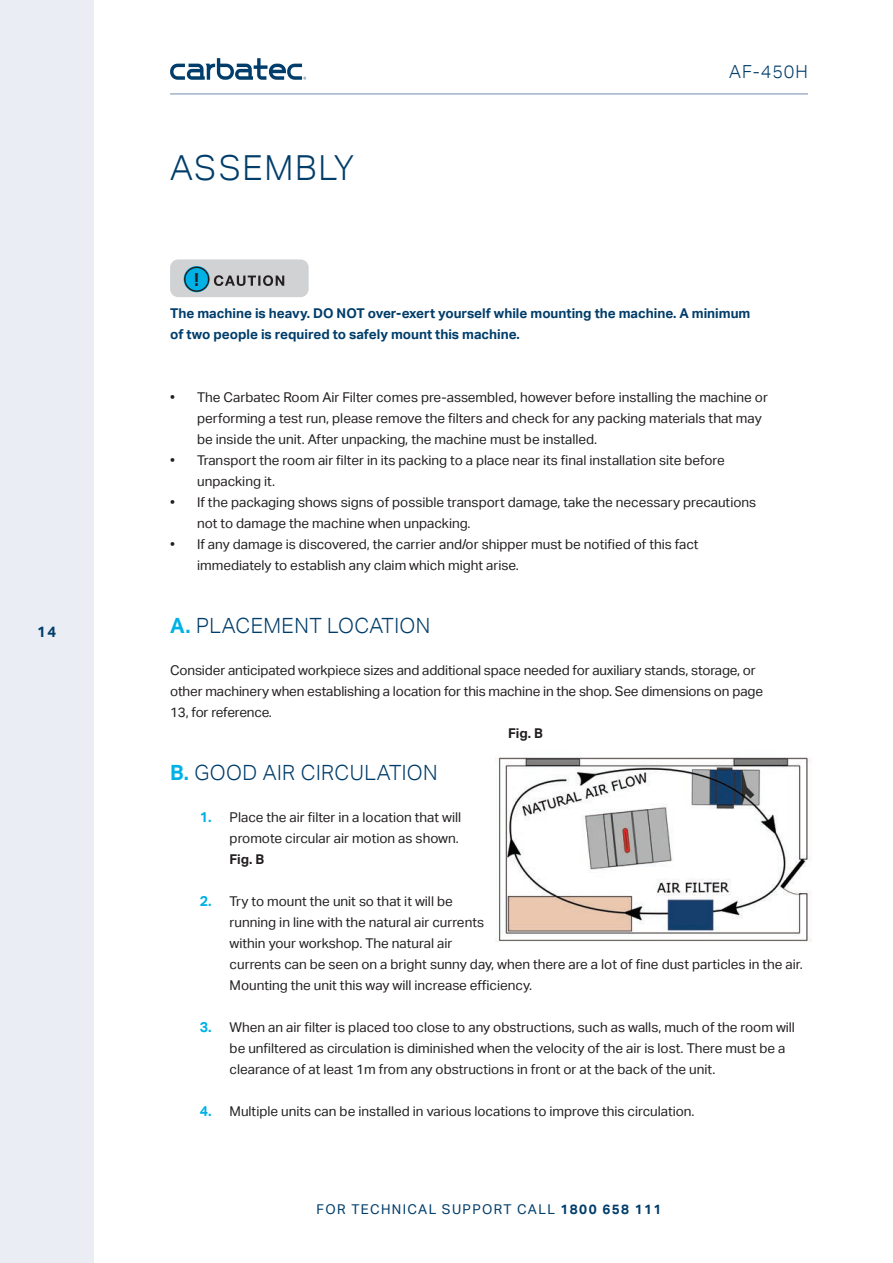
<style>
.page{position:relative;width:893px;height:1263px;background:#fff}
.page>*{position:absolute;margin:0;border:0;box-sizing:border-box;transform-origin:0 0}
._01_SECTION_HEAD{font:300 34.5px "Aktiv Grotesk";letter-spacing:.05em;color:#003d6a}
._02_SUBHEAD_BLUE{font:300 21px "Aktiv Grotesk";letter-spacing:.02em;color:#003d6a}
.t1{font:300 18px "Aktiv Grotesk";letter-spacing:.05em;color:#003d6a}
.t2{font:700 18px "Aktiv Grotesk";color:#231f20}
.t3{font:700 15px "Aktiv Grotesk";color:#003d6a}
._00_BODY{font:13.5px/21px "Aktiv Grotesk";color:#231f20}
._02_BODY_BOLD_DARK_BLUE{font:700 13.5px/21px "Aktiv Grotesk";color:#003d6a}
.t4{font:13.5px "Aktiv Grotesk";letter-spacing:.1em;color:#003d6a}
._00_FIGURE_ON_PHOTO{font:700 13.5px "Aktiv Grotesk";color:#231f20}
.s1{font-weight:700;color:#00b1e6}
.s2{font-weight:700;font-size:14.25px;color:#00b1e6}
.s3{font-weight:700}
</style>
<div class="page">
<div style="left:0;top:0;width:94px;height:1263px;background:#eaeef4"></div>
<hr style="left:170px;top:94px;width:638px;height:1px;background:#738caf">
<svg style="left:170px;top:58px;width:136px;height:22px"></svg>
<img style="left:495px;top:757px;width:317px;height:185px">
<div style="left:170px;top:259px;width:139px;height:38px;background:#d1d2d4;border-radius:8px"></div>
<svg style="left:214px;top:275px;width:70px;height:11px"></svg>
<svg style="left:184px;top:266px;width:26px;height:26px"></svg>
<div style="left:184px;top:267px;width:25px;height:25px;border:1px solid #231f20;border-radius:50%"></div>
<p class="t3" style="left:37px;top:623px;width:21px">14</p>
<p class="_01_SECTION_HEAD" style="left:170px;top:148px;width:186px">ASSEMBLY</p>
<h3 class="t1" style="left:729px;top:61px;width:80px">AF-450H</h3>
<p class="t2" style="left:194px;top:270px;width:6px">!</p>
<p class="_02_BODY_BOLD_DARK_BLUE" style="left:170px;top:303px;width:582px">The machine is heavy. DO NOT over-exert yourself while mounting the machine. A minimum of two people is required to safely mount this machine.</p>
<p class="_00_BODY" style="left:197px;top:387px;width:572px;text-indent:-27px">• The Carbatec Room Air Filter comes pre-assembled, however before installing the machine or performing a test run, please remove the filters and check for any packing materials that may be inside the unit. After unpacking, the machine must be installed.</p>
<p class="_00_BODY" style="left:197px;top:450px;width:529px;text-indent:-27px">• Transport the room air filter in its packing to a place near its final installation site before unpacking it.</p>
<p class="_00_BODY" style="left:197px;top:492px;width:561px;text-indent:-27px">• If the packaging shows signs of possible transport damage, take the necessary precautions not to damage the machine when unpacking.</p>
<p class="_00_BODY" style="left:197px;top:534px;width:503px;text-indent:-27px">• If any damage is discovered, the carrier and/or shipper must be notified of this fact immediately to establish any claim which might arise.</p>
<p class="_02_SUBHEAD_BLUE" style="left:170px;top:614px;width:262px"><span class="s1">A.</span> PLACEMENT LOCATION</p>
<p class="_00_BODY" style="left:170px;top:660px;width:594px">Consider anticipated workpiece sizes and additional space needed for auxiliary stands, storage, or other machinery when establishing a location for this machine in the shop. See dimensions on page<br>13, for reference.</p>
<p class="_00_FIGURE_ON_PHOTO" style="left:508px;top:726px;width:36px">Fig. B</p>
<p class="_02_SUBHEAD_BLUE" style="left:170px;top:761px;width:269px"><span class="s1">B.</span> GOOD AIR CIRCULATION</p>
<p class="_00_BODY" style="left:230px;top:807px;width:233px;text-indent:-30px"><span class="s2">1.</span> Place the air filter in a location that will promote circular air motion as shown.<br><span class="s3">Fig. B</span></p>
<p class="_00_BODY" style="left:230px;top:891px;width:575px;text-indent:-30px"><span class="s2">2.</span> Try to mount the unit so that it will be<br>running in line with the natural air currents<br>within your workshop. The natural air<br>currents can be seen on a bright sunny day, when there are a lot of fine dust particles in the air.<br>Mounting the unit this way will increase efficiency.</p>
<p class="_00_BODY" style="left:230px;top:1017px;width:567px;text-indent:-30px"><span class="s2">3.</span> When an air filter is placed too close to any obstructions, such as walls, much of the room will be unfiltered as circulation is diminished when the velocity of the air is lost. There must be a clearance of at least 1m from any obstructions in front or at the back of the unit.</p>
<p class="_00_BODY" style="left:200px;top:1101px;width:496px"><span class="s2">4.</span> Multiple units can be installed in various locations to improve this circulation.</p>
<p class="t4" style="left:317px;top:1201px;width:346px">FOR TECHNICAL SUPPORT CALL <span class="s3">1800 658 111</span></p>
</div>
